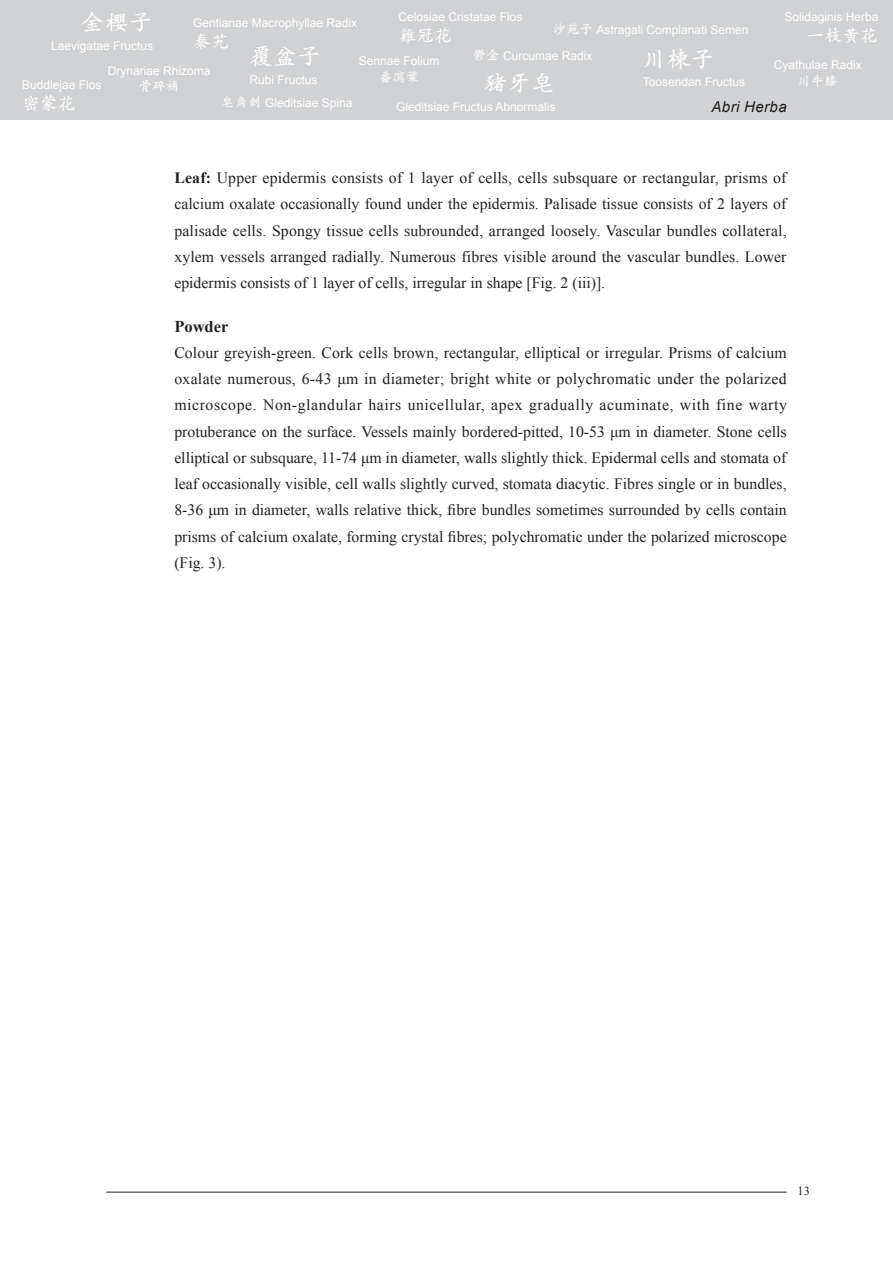
<style>
.page{position:relative;width:893px;height:1263px;background:#fff}
.page>*{position:absolute;margin:0;border:0;box-sizing:border-box;transform-origin:0 0}
.t1{font:600 24px "M Kai HK";color:#fff}
.t2{font:600 18px "M Kai HK";color:#fff}
.t3{font:700 16.5px "Times New Roman";color:#231f20}
.t4{font:15.75px/26.2px "Times New Roman";color:#231f20;text-align:justify}
.t5{font:italic 15px "Arial";letter-spacing:.025em;color:#231f20}
.t6{font:600 13.5px "M Kai HK";color:#fff}
.t7{font:12.3px "Times New Roman";color:#231f20}
.t8{font:12px "Arial";color:#fff}
.s1{font-family:"M Kai HK";font-weight:600;font-size:13.5px}
.s2{font-weight:700}
</style>
<div class="page">
<hr style="left:106px;top:1192px;width:681px;height:1px;background:#231f20">
<div style="left:0;top:0;width:893px;height:119px;background:#d1d2d4"></div>
<h1 class="t1" style="left:81px;top:6px;width:73px">金櫻子</h1>
<p class="t8" style="left:51px;top:38px;width:104px">Laevigatae Fructus</p>
<p class="t8" style="left:398px;top:9px;width:126px">Celosiae Cristatae Flos</p>
<p class="t2" style="left:398px;top:22px;width:55px">雞冠花</p>
<p class="t8" style="left:784px;top:9px;width:96px">Solidaginis Herba</p>
<p class="t2" style="left:807px;top:23px;width:73px">一枝黃花</p>
<p class="t8" style="left:193px;top:15px;width:166px">Gentianae Macrophyllae Radix</p>
<p class="t2" style="left:193px;top:29px;width:37px">秦艽</p>
<p class="t8" style="left:553px;top:22px;width:197px"><span class="s1">沙苑子</span> Astragali Complanati Semen</p>
<h1 class="t1" style="left:250px;top:39px;width:73px">覆盆子</h1>
<p class="t8" style="left:250px;top:72px;width:70px">Rubi Fructus</p>
<h1 class="t1" style="left:643px;top:42px;width:73px">川楝子</h1>
<p class="t8" style="left:473px;top:48px;width:121px"><span class="s1">鬱金</span> Curcumae Radix</p>
<p class="t8" style="left:359px;top:53px;width:82px">Sennae Folium</p>
<p class="t6" style="left:379px;top:68px;width:42px">番瀉葉</p>
<p class="t8" style="left:774px;top:57px;width:90px">Cyathulae Radix</p>
<p class="t6" style="left:797px;top:71px;width:42px">川牛膝</p>
<p class="t8" style="left:108px;top:62px;width:104px">Drynariae Rhizoma</p>
<p class="t6" style="left:139px;top:77px;width:42px">骨碎補</p>
<h1 class="t1" style="left:483px;top:66px;width:73px">豬牙皂</h1>
<p class="t8" style="left:396px;top:99px;width:161px">Gleditsiae Fructus Abnormalis</p>
<p class="t8" style="left:22px;top:77px;width:81px">Buddlejae Flos</p>
<p class="t8" style="left:643px;top:74px;width:104px">Toosendan Fructus</p>
<p class="t2" style="left:22px;top:91px;width:55px">密蒙花</p>
<p class="t8" style="left:221px;top:95px;width:133px"><span class="s1">皂角刺</span> Gleditsiae Spina</p>
<p class="t5" style="left:712px;top:97px;width:77px">Abri Herba</p>
<p class="t4" style="left:174px;top:165px;width:614px"><span class="s2">Leaf:</span> Upper epidermis consists of 1 layer of cells, cells subsquare or rectangular, prisms of calcium oxalate occasionally found under the epidermis. Palisade tissue consists of 2 layers of palisade cells. Spongy tissue cells subrounded, arranged loosely. Vascular bundles collateral, xylem vessels arranged radially. Numerous fibres visible around the vascular bundles. Lower epidermis consists of 1 layer of cells, irregular in shape [Fig. 2 (iii)].</p>
<p class="t3" style="left:174px;top:315px;width:56px">Powder</p>
<p class="t4" style="left:174px;top:339px;width:614px">Colour greyish-green. Cork cells brown, rectangular, elliptical or irregular. Prisms of calcium oxalate numerous, 6-43 μm in diameter; bright white or polychromatic under the polarized microscope. Non-glandular hairs unicellular, apex gradually acuminate, with fine warty protuberance on the surface. Vessels mainly bordered-pitted, 10-53 μm in diameter. Stone cells elliptical or subsquare, 11-74 μm in diameter, walls slightly thick. Epidermal cells and stomata of leaf occasionally visible, cell walls slightly curved, stomata diacytic. Fibres single or in bundles, 8-36 μm in diameter, walls relative thick, fibre bundles sometimes surrounded by cells contain prisms of calcium oxalate, forming crystal fibres; polychromatic under the polarized microscope (Fig. 3).</p>
<p class="t7" style="left:797px;top:1182px;width:14px">13</p>
</div>
